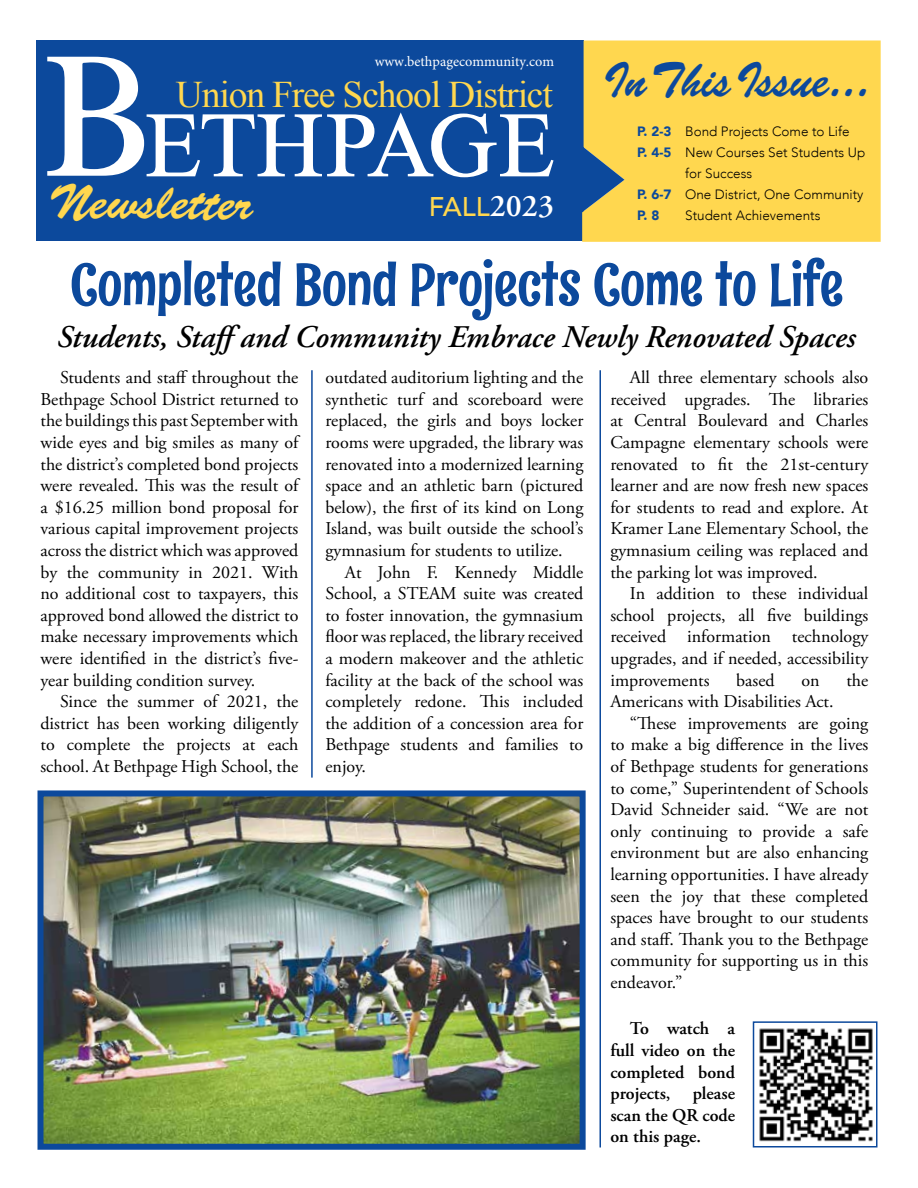
<style>
.page{position:relative;width:918px;height:1188px;background:#fff}
.page>*{position:absolute;margin:0;border:0;box-sizing:border-box;transform-origin:0 0}
.t1{font:58.5px "Rum Raisin";color:#0c499c}
.t2{font:49.35px "Brush Script Std";color:#0c499c;scale:.92 1}
.t3{font:49.35px "Brush Script Std";color:#ffd74f}
.t4{font:37.5px "Times New Roman";letter-spacing:-.03em;color:#ffd74f}
.t5{font:italic 600 31.5px "Adobe Garamond Pro";color:#000}
.t6{font:500 27px "Avenir";color:#ffd74f}
.t7{font:18px/21.6px "Adobe Garamond Pro";color:#000;text-align:justify}
.t8{font:600 18px/21.6px "Adobe Garamond Pro";color:#000;text-align:justify}
.t9{font:14.25px "Minion Pro";color:#fff}
.t10{font:300 13.5px "Avenir";color:#000}
.t11{font:900 13.5px "Avenir";color:#0c499c}
.s1{font-family:"Adobe Garamond Pro";font-weight:600;font-size:31.5px;color:#fff}
.s2{font-weight:900;color:#0c499c}
</style>
<div class="page">
<div style="left:36px;top:40px;width:548px;height:201px;background:#0c499c"></div>
<div style="left:582px;top:40px;width:299px;height:202px;background:#ffd74f"></div>
<svg style="left:47px;top:57px;width:507px;height:120px"></svg>
<svg style="left:582px;top:145px;width:43px;height:70px;background:#8c9474"></svg>
<img style="left:45px;top:797px;width:534px;height:346px">
<div style="left:38px;top:790px;width:548px;height:360px;border:6px solid #0c499c"></div>
<img style="left:759px;top:1028px;width:114px;height:114px">
<div style="left:753px;top:1021px;width:125px;height:127px;border:2px solid #0c499c"></div>
<hr style="left:311px;top:370px;width:2px;height:408px;background:#0c499c">
<hr style="left:599px;top:370px;width:2px;height:777px;background:#0c499c">
<p class="t9" style="left:375px;top:52px;width:181px">www.bethpagecommunity.com</p>
<h3 class="t4" style="left:176px;top:69px;width:379px">Union Free School District</h3>
<h2 class="t3" style="left:49px;top:175px;width:206px">Newsletter</h2>
<h3 class="t6" style="left:429px;top:183px;width:127px">FALL<span class="s1">2023</span></h3>
<h2 class="t2" style="left:603px;top:53px;width:292px">InThisIssue...</h2>
<p class="t10" style="left:637px;top:123px;width:214px"><span class="s2">P. 2-3</span> Bond Projects Come to Life</p>
<p class="t10" style="left:637px;top:144px;width:230px"><span class="s2">P. 4-5</span> New Courses Set Students Up</p>
<p class="t10" style="left:685px;top:165px;width:69px">for Success</p>
<p class="t10" style="left:637px;top:186px;width:228px"><span class="s2">P. 6-7</span> One District, One Community</p>
<p class="t11" style="left:637px;top:204px;width:24px">P. 8</p>
<p class="t10" style="left:685px;top:207px;width:137px">Student Achievements</p>
<h1 class="t1" style="left:70px;top:247px;width:775px">Completed Bond Projects Come to Life</h1>
<h3 class="t5" style="left:57px;top:319px;width:800px">Students, Staffand Community Embrace Newly Renovated Spaces</h3>
<p class="t7" style="left:41px;top:367px;width:259px;text-indent:20px">Students and staff throughout the Bethpage School District returned to the buildings this past September with wide eyes and big smiles as many of the district’s completed bond projects were revealed. This was the result of a $16.25 million bond proposal for various capital improvement projects across the district which was approved by the community in 2021. With no additional cost to taxpayers, this approved bond allowed the district to make necessary improvements which were identified in the district’s five&shy;year building condition survey.</p>
<p class="t7" style="left:41px;top:691px;width:259px;text-indent:20px">Since the summer of 2021, the district has been working diligently to complete the projects at each school. At Bethpage High School, the</p>
<p class="t7" style="left:325px;top:367px;width:259px">outdated auditorium lighting and the synthetic turf and scoreboard were replaced, the girls and boys locker rooms were upgraded, the library was renovated into a modernized learning space and an athletic barn (pictured below), the first of its kind on Long Island, was built outside the school’s gymnasium for students to utilize.</p>
<p class="t7" style="left:325px;top:562px;width:259px;text-indent:20px">At John F. Kennedy Middle School, a STEAM suite was created to foster innovation, the gymnasium floor was replaced, the library received a modern makeover and the athletic facility at the back of the school was completely redone. This included the addition of a concession area for Bethpage students and families to enjoy.</p>
<p class="t7" style="left:610px;top:367px;width:259px;text-indent:20px">All three elementary schools also received upgrades. The libraries at Central Boulevard and Charles Campagne elementary schools were renovated to fit the 21st-century learner and are now fresh new spaces for students to read and explore. At Kramer Lane Elementary School, the gymnasium ceiling was replaced and the parking lot was improved.</p>
<p class="t7" style="left:610px;top:583px;width:259px;text-indent:20px">In addition to these individual school projects, all five buildings received information technology upgrades, and if needed, accessibility improvements</p>
<p class="t7" style="left:736px;top:670px;width:40px">based</p>
<p class="t7" style="left:801px;top:670px;width:20px">on</p>
<p class="t7" style="left:846px;top:670px;width:23px">the</p>
<p class="t7" style="left:610px;top:691px;width:225px">Americans with Disabilities Act.</p>
<p class="t7" style="left:630px;top:713px;width:240px">“These improvements are going</p>
<p class="t7" style="left:610px;top:735px;width:259px">to make a big difference in the lives</p>
<p class="t7" style="left:610px;top:756px;width:259px">of Bethpage students for generations</p>
<p class="t7" style="left:610px;top:778px;width:259px">to come,” Superintendent of Schools</p>
<p class="t7" style="left:610px;top:799px;width:259px">David Schneider said. “We are not</p>
<p class="t7" style="left:610px;top:821px;width:259px">only continuing to provide a safe</p>
<p class="t7" style="left:610px;top:843px;width:259px">environment but are also enhancing</p>
<p class="t7" style="left:610px;top:864px;width:259px">learning opportunities. I have already</p>
<p class="t7" style="left:610px;top:886px;width:259px">seen the joy that these completed</p>
<p class="t7" style="left:610px;top:907px;width:259px">spaces have brought to our students</p>
<p class="t7" style="left:610px;top:929px;width:259px">and staff. Thank you to the Bethpage</p>
<p class="t7" style="left:610px;top:951px;width:259px">community for supporting us in this</p>
<p class="t7" style="left:610px;top:972px;width:74px">endeavor.”</p>
<p class="t8" style="left:610px;top:1018px;width:127px;text-indent:20px">To watch a full video on the completed bond projects, please scan the QR code on this page.</p>
</div>
